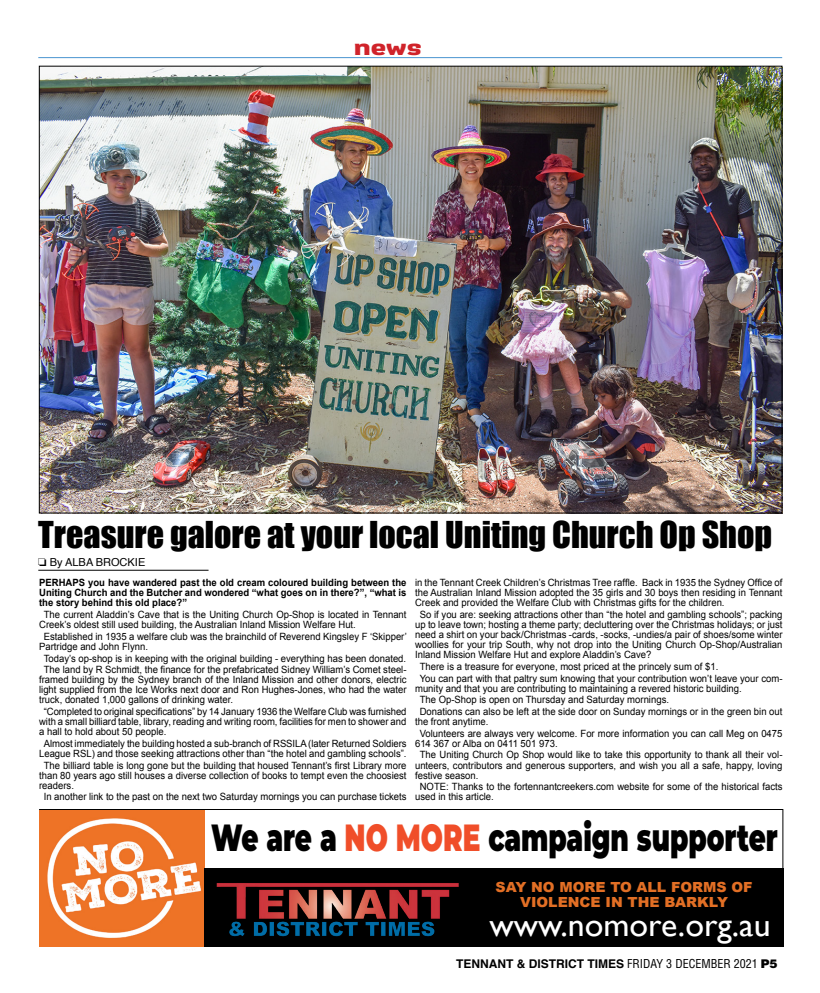
<style>
.page{position:relative;width:820px;height:993px;background:#fff}
.page>*{position:absolute;margin:0;border:0;box-sizing:border-box;transform-origin:0 0}
.t1{font:900 37.8px "Montserrat";color:#000;scale:.69 1}
.t2{font:34px "Impact";color:#000}
.t3{font:32.8px "Gill Sans";color:#fff}
.t4{font:800 20px "Scarlet";color:#d0232a;scale:1.39 1}
.t5{font:900 13.9px/15.8px "Arial";color:#e26f25;text-align:center}
.t6{font:700 12px "Helvetica";color:#000}
.t7{font:11px "Helvetica";color:#000}
.t8{font:10px/10px "Arial";color:#000;scale:.95 1}
.t9{font:700 10px/10px "Arial";color:#000;text-align:justify;scale:.95 1}
.s1{color:#f04e29}
.s2{font-weight:400;font-stretch:condensed}
.s3{font-weight:900}
</style>
<div class="page">
<hr style="left:38px;top:569px;width:170px;height:1px;background:#000">
<hr style="left:38px;top:57px;width:743px;height:1px;background:#4994d0">
<img style="left:41px;top:68px;width:739px;height:443px">
<img style="left:39px;top:809px;width:165px;height:137px">
<div style="left:204px;top:868px;width:579px;height:78px;background:#000"></div>
<img style="left:216px;top:883px;width:243px;height:54px">
<h3 class="t4" style="left:353px;top:34px;width:50px">news</h3>
<h2 class="t2" style="left:38px;top:508px;width:735px">Treasure galore at your local Uniting Church Op Shop</h2>
<p class="t7" style="left:38px;top:553px;width:108px">□ By ALBA BROCKIE</p>
<p class="t8" style="left:415px;top:578px;width:388px;text-align:justify">in the Tennant Creek Children’s Christmas Tree raffle. Back in 1935 the Sydney Office of the Australian Inland Mission adopted the 35 girls and 30 boys then residing in Tennant Creek and provided the Welfare Club with Christmas gifts for the children.</p>
<p class="t8" style="left:415px;top:609px;width:388px;text-align:justify;text-indent:5px">So if you are: seeking attractions other than “the hotel and gambling schools”; packing up to leave town; hosting a theme party; decluttering over the Christmas holidays; or just need a shirt on your back/Christmas -cards, -socks, -undies/a pair of shoes/some winter woollies for your trip South, why not drop into the Uniting Church Op-Shop/Australian Inland Mission Welfare Hut and explore Aladdin’s Cave?</p>
<p class="t8" style="left:419px;top:660px;width:383px;line-height:11.7px">There is a treasure for everyone, most priced at the princely sum of $1.<br>You can part with that paltry sum knowing that your contribution won’t leave your com-</p>
<p class="t8" style="left:419px;top:682px;width:383px;line-height:11.7px;text-indent:-5px">munity and that you are contributing to maintaining a revered historic building.<br>The Op-Shop is open on Thursday and Saturday mornings.<br>Donations can also be left at the side door on Sunday mornings or in the green bin out</p>
<p class="t8" style="left:419px;top:715px;width:383px;line-height:11.7px;text-indent:-5px">the front anytime.<br>Volunteers are always very welcome. For more information you can call Meg on 0475</p>
<p class="t8" style="left:419px;top:737px;width:383px;line-height:11.7px;text-indent:-5px">614 367 or Alba on 0411 501 973.<br>The Uniting Church Op Shop would like to take this opportunity to thank all their vol-</p>
<p class="t8" style="left:415px;top:759px;width:388px">unteers, contributors and generous supporters, and wish you all a safe, happy, loving festive season.</p>
<p class="t8" style="left:415px;top:781px;width:388px;text-indent:5px">NOTE: Thanks to the fortennantcreekers.com website for some of the historical facts used in this article.</p>
<h1 class="t1" style="left:211px;top:808px;width:822px">We are a <span class="s1">NO MORE</span> campaign supporter</h1>
<p class="t9" style="left:39px;top:578px;width:388px">PERHAPS you have wandered past the old cream coloured building between the Uniting Church and the Butcher and wondered “what goes on in there?”, “what is the story behind this old place?”</p>
<p class="t8" style="left:39px;top:609px;width:388px;text-indent:5px">The current Aladdin’s Cave that is the Uniting Church Op-Shop is located in Tennant<br>Creek’s oldest still used building, the Australian Inland Mission Welfare Hut.</p>
<p class="t8" style="left:39px;top:631px;width:388px;text-indent:5px">Established in 1935 a welfare club was the brainchild of Reverend Kingsley F ‘Skipper’<br>Partridge and John Flynn.</p>
<p class="t8" style="left:44px;top:652px;width:383px;line-height:11.7px">Today’s op-shop is in keeping with the original building - everything has been donated.<br>The land by R Schmidt, the finance for the prefabricated Sidney William’s Comet steel-</p>
<p class="t8" style="left:39px;top:674px;width:388px;text-align:justify">framed building by the Sydney branch of the Inland Mission and other donors, electric light supplied from the Ice Works next door and Ron Hughes-Jones, who had the water truck, donated 1,000 gallons of drinking water.</p>
<p class="t8" style="left:39px;top:706px;width:388px;text-align:justify;text-indent:5px">“Completed to original specifications” by 14 January 1936 the Welfare Club was furnished with a small billiard table, library, reading and writing room, facilities for men to shower and a hall to hold about 50 people.</p>
<p class="t8" style="left:39px;top:738px;width:388px;text-align:center">Almost immediately the building hosted a sub-branch of RSSILA (later Returned Soldiers<br>League RSL) and those seeking attractions other than “the hotel and gambling schools”.</p>
<p class="t8" style="left:39px;top:759px;width:388px;text-align:justify;text-indent:5px">The billiard table is long gone but the building that housed Tennant’s first Library more than 80 years ago still houses a diverse collection of books to tempt even the choosiest readers.</p>
<p class="t8" style="left:44px;top:791px;width:383px">In another link to the past on the next two Saturday mornings you can purchase tickets</p>
<h3 class="t5" style="left:495px;top:878px;width:258px">SAY NO MORE TO ALL FORMS OF<br>VIOLENCE IN THE BARKLY</h3>
<h3 class="t3" style="left:489px;top:905px;width:282px">www.nomore.org.au</h3>
<p class="t6" style="left:456px;top:952px;width:323px">TENNANT &amp; DISTRICT TIMES <span class="s2">FRIDAY 3 DECEMBER 2021</span> <span class="s3">P5</span></p>
</div>
